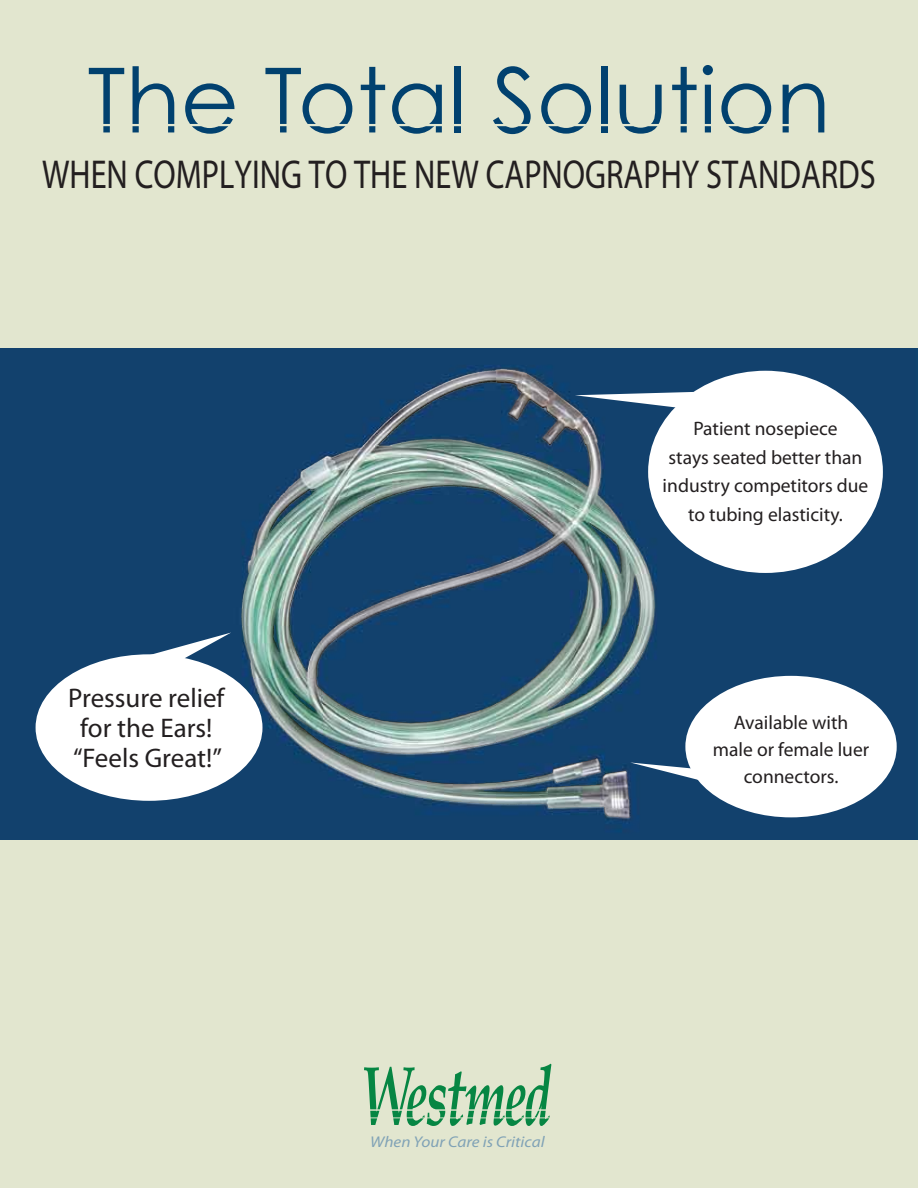
<style>
.page{position:relative;width:918px;height:1188px;background:#fff}
.page>*{position:absolute;margin:0;border:0;box-sizing:border-box;transform-origin:0 0}
.t1{font:90px "Century Gothic";color:#01416f}
.t2{font:40.5px "Myriad Pro";color:#231f20;scale:.8 1}
.t3{font:27px/30px "Myriad Pro";color:#231f20}
.t4{font:19.5px/28.5px "Myriad Pro";color:#231f20;text-align:center}
.t5{font:italic 15.6px "Myriad Pro";color:#80a2b6;scale:1.1 1}
</style>
<div class="page">
<div style="left:0;top:830px;width:918px;height:358px;background:#e2e6cf"></div>
<div style="left:0;top:0;width:918px;height:415px;background:#e2e6cf"></div>
<img style="left:0;top:348px;width:918px;height:491px">
<svg style="left:364px;top:1064px;width:187px;height:62px"></svg>
<div style="left:36px;top:654px;width:226px;height:147px;background:#fff;border-radius:50%"></div>
<svg style="left:87px;top:633px;width:144px;height:44px"></svg>
<div style="left:648px;top:371px;width:235px;height:202px;background:#fff;border-radius:50%"></div>
<svg style="left:575px;top:390px;width:122px;height:27px;background:#738ea8"></svg>
<img style="left:343px;top:370px;width:158px;height:83px">
<div style="left:685px;top:676px;width:212px;height:141px;background:#fff;border-radius:50%"></div>
<svg style="left:630px;top:763px;width:211px;height:47px"></svg>
<h1 class="t1" style="left:87px;top:45px;width:745px">The Total Solution</h1>
<h2 class="t2" style="left:42px;top:150px;width:1044px">WHEN COMPLYING TO THE NEW CAPNOGRAPHY STANDARDS</h2>
<h3 class="t3" style="left:68px;top:682px;width:158px">Pressure relief for the Ears! “Feels Great!”</h3>
<p class="t4" style="left:663px;top:414px;width:207px">Patient nosepiece<br>stays seated better than industry competitors due to tubing elasticity.</p>
<p class="t4" style="left:713px;top:709px;width:158px;line-height:27px">Available with male or female luer connectors.</p>
<p class="t5" style="left:370px;top:1132px;width:160px">When Your Care is Critical</p>
</div>
